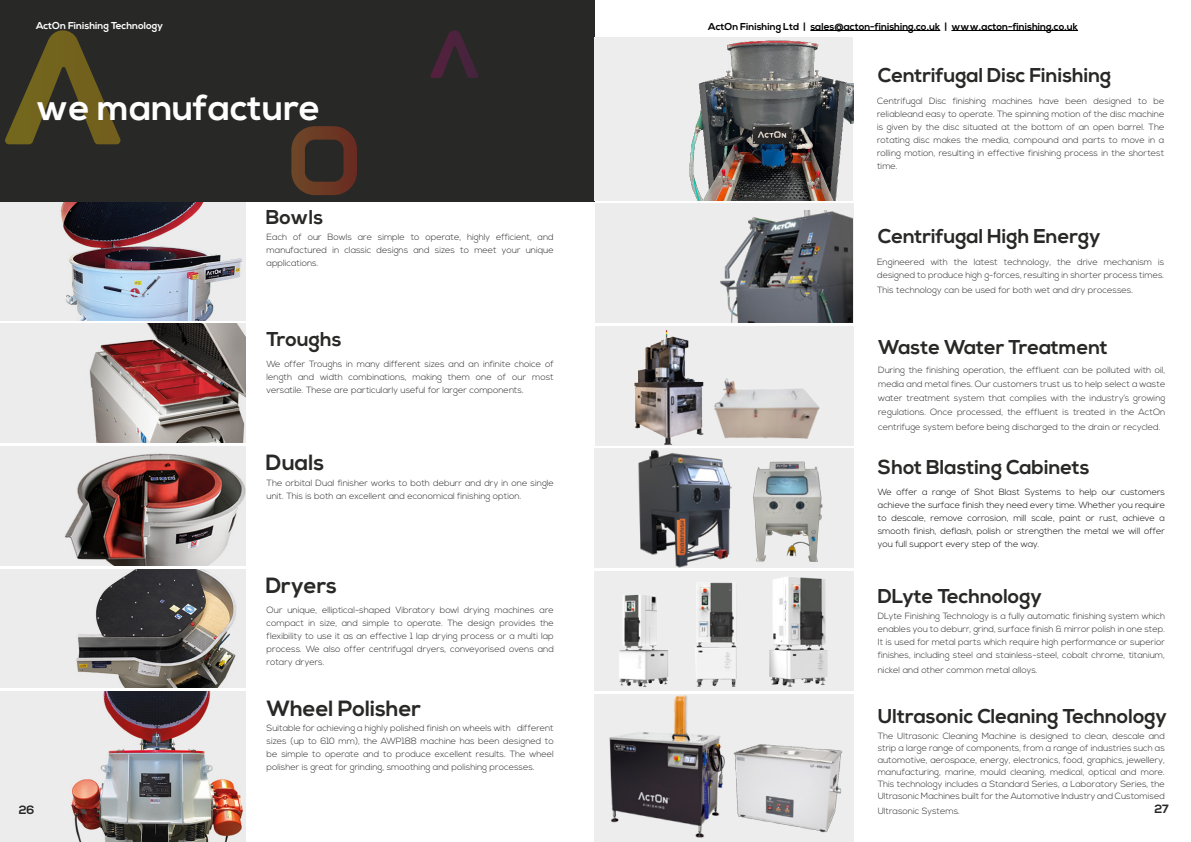
<style>
.page{position:relative;width:1191px;height:842px;background:#fff}
.page>*{position:absolute;margin:0;border:0;box-sizing:border-box;transform-origin:0 0}
.t1{font:700 36px "Nexa";color:#fff}
.t2{font:700 22px "Nexa";color:#282827}
.t3{font:700 20px "Nexa";color:#282827}
.t4{font:700 12px "Nexa";color:#282827}
.t5{font:700 10px "Nexa";color:#000}
.t6{font:700 10px "Nexa";color:#fff}
.t7{font:300 9px/13px "Nexa";color:#282827;text-align:justify}
.t8{font:300 9px/13px "Nexa";color:#000;text-align:justify}
</style>
<div class="page">
<img style="left:0;top:691px;width:245px;height:151px">
<img style="left:0;top:201px;width:245px;height:119px">
<img style="left:0;top:323px;width:245px;height:120px">
<img style="left:0;top:447px;width:245px;height:118px">
<img style="left:0;top:569px;width:245px;height:118px">
<div style="left:0;top:0;width:595px;height:201px;background:#282827"></div>
<svg style="left:5px;top:30px;width:116px;height:114px"></svg>
<svg style="left:291px;top:126px;width:66px;height:69px"></svg>
<svg style="left:430px;top:30px;width:49px;height:48px"></svg>
<div style="left:594px;top:204px;width:259px;height:119px;background:#ececec"></div>
<div style="left:594px;top:326px;width:259px;height:119px;background:#ededed"></div>
<div style="left:594px;top:694px;width:259px;height:148px;background:#ededed"></div>
<img style="left:609px;top:695px;width:112px;height:143px">
<div style="left:594px;top:448px;width:259px;height:119px;background:#ededed"></div>
<div style="left:594px;top:572px;width:260px;height:119px;background:#ededed"></div>
<div style="left:594px;top:37px;width:259px;height:164px;background:#ededed"></div>
<img style="left:689px;top:40px;width:164px;height:161px">
<img style="left:617px;top:567px;width:213px;height:120px">
<img style="left:721px;top:741px;width:133px;height:93px">
<img style="left:634px;top:330px;width:67px;height:114px">
<img style="left:701px;top:378px;width:132px;height:68px">
<hr style="left:810px;top:30px;width:130px;height:1px;background:#000">
<hr style="left:951px;top:30px;width:127px;height:1px;background:#000">
<img style="left:720px;top:210px;width:132px;height:113px">
<img style="left:630px;top:449px;width:107px;height:120px">
<img style="left:753px;top:461px;width:70px;height:101px">
<p class="t6" style="left:36px;top:19px;width:129px">ActOn Finishing Technology</p>
<p class="t5" style="left:708px;top:20px;width:371px">ActOn Finishing Ltd | sales@acton-finishing.co.uk | www.acton-finishing.co.uk</p>
<h1 class="t1" style="left:36px;top:87px;width:286px">we manufacture</h1>
<h3 class="t3" style="left:266px;top:205px;width:59px">Bowls</h3>
<p class="t7" style="left:266px;top:231px;width:289px">Each of our Bowls are simple to operate, highly efficient, and manufactured in classic designs and sizes to meet your unique applications.</p>
<h3 class="t3" style="left:266px;top:327px;width:77px">Troughs</h3>
<p class="t7" style="left:266px;top:358px;width:289px">We offer Troughs in many different sizes and an infinite choice of length and width combinations, making them one of our most versatile. These are particularly useful for larger components.</p>
<h2 class="t2" style="left:266px;top:450px;width:60px">Duals</h2>
<p class="t7" style="left:266px;top:477px;width:289px">The orbital Dual finisher works to both deburr and dry in one single unit. This is both an excellent and economical finishing option.</p>
<h2 class="t2" style="left:266px;top:573px;width:73px">Dryers</h2>
<p class="t7" style="left:267px;top:604px;width:289px">Our unique, elliptical-shaped Vibratory bowl drying machines are compact in size, and simple to operate. The design provides the flexibility to use it as an effective 1 lap drying process or a multi lap process. We also offer centrifugal dryers, conveyorised ovens and rotary dryers.</p>
<h2 class="t2" style="left:266px;top:695px;width:156px">Wheel Polisher</h2>
<p class="t7" style="left:266px;top:722px;width:289px">Suitable for achieving a highly polished finish on wheels with different sizes (up to 610 mm), the AWP188 machine has been designed to be simple to operate and to produce excellent results. The wheel polisher is great for grinding, smoothing and polishing processes.</p>
<h3 class="t3" style="left:877px;top:64px;width:235px">Centrifugal Disc Finishing</h3>
<p class="t7" style="left:877px;top:94px;width:289px">Centrifugal Disc finishing machines have been designed to be reliableand easy to operate. The spinning motion of the disc machine is given by the disc situated at the bottom of an open barrel. The rotating disc makes the media, compound and parts to move in a rolling motion, resulting in effective finishing process in the shortest time.</p>
<h3 class="t3" style="left:877px;top:225px;width:224px">Centrifugal High Energy</h3>
<p class="t7" style="left:877px;top:256px;width:289px">Engineered with the latest technology, the drive mechanism is designed to produce high g-forces, resulting in shorter process times.</p>
<p class="t7" style="left:877px;top:284px;width:257px">This technology can be used for both wet and dry processes.</p>
<h3 class="t3" style="left:878px;top:336px;width:231px">Waste Water Treatment</h3>
<p class="t7" style="left:878px;top:364px;width:289px;line-height:14px">During the finishing operation, the effluent can be polluted with oil, media and metal fines. Our customers trust us to help select a waste water treatment system that complies with the industry’s growing regulations. Once processed, the effluent is treated in the ActOn</p>
<p class="t7" style="left:878px;top:421px;width:284px">centrifuge system before being discharged to the drain or recycled.</p>
<h3 class="t3" style="left:878px;top:456px;width:213px">Shot Blasting Cabinets</h3>
<p class="t8" style="left:877px;top:486px;width:289px">We offer a range of Shot Blast Systems to help our customers achieve the surface finish they need every time. Whether you require to descale, remove corrosion, mill scale, paint or rust, achieve a smooth finish, deflash, polish or strengthen the metal we will offer you full support every step of the way.</p>
<h3 class="t3" style="left:877px;top:584px;width:166px">DLyte Technology</h3>
<p class="t7" style="left:877px;top:610px;width:289px">DLyte Finishing Technology is a fully automatic finishing system which enables you to deburr, grind, surface finish &amp; mirror polish in one step.<br>It is used for metal parts which require high performance or superior finishes, including steel and stainless-steel, cobalt chrome, titanium,</p>
<p class="t7" style="left:877px;top:664px;width:161px">nickel and other common metal alloys.</p>
<h3 class="t3" style="left:877px;top:704px;width:291px">Ultrasonic Cleaning Technology</h3>
<p class="t7" style="left:877px;top:730px;width:289px;line-height:12px">The Ultrasonic Cleaning Machine is designed to clean, descale and strip a large range of components, from a range of industries such as automotive, aerospace, energy, electronics, food, graphics, jewellery, manufacturing, marine, mould cleaning, medical, optical and more.<br>This technology includes a Standard Series, a Laboratory Series, the Ultrasonic Machines built for the Automotive Industry and Customised</p>
<h3 class="t4" style="left:19px;top:803px;width:17px">26</h3>
<p class="t7" style="left:877px;top:805px;width:84px">Ultrasonic Systems.</p>
<h3 class="t4" style="left:1154px;top:802px;width:16px">27</h3>
</div>
